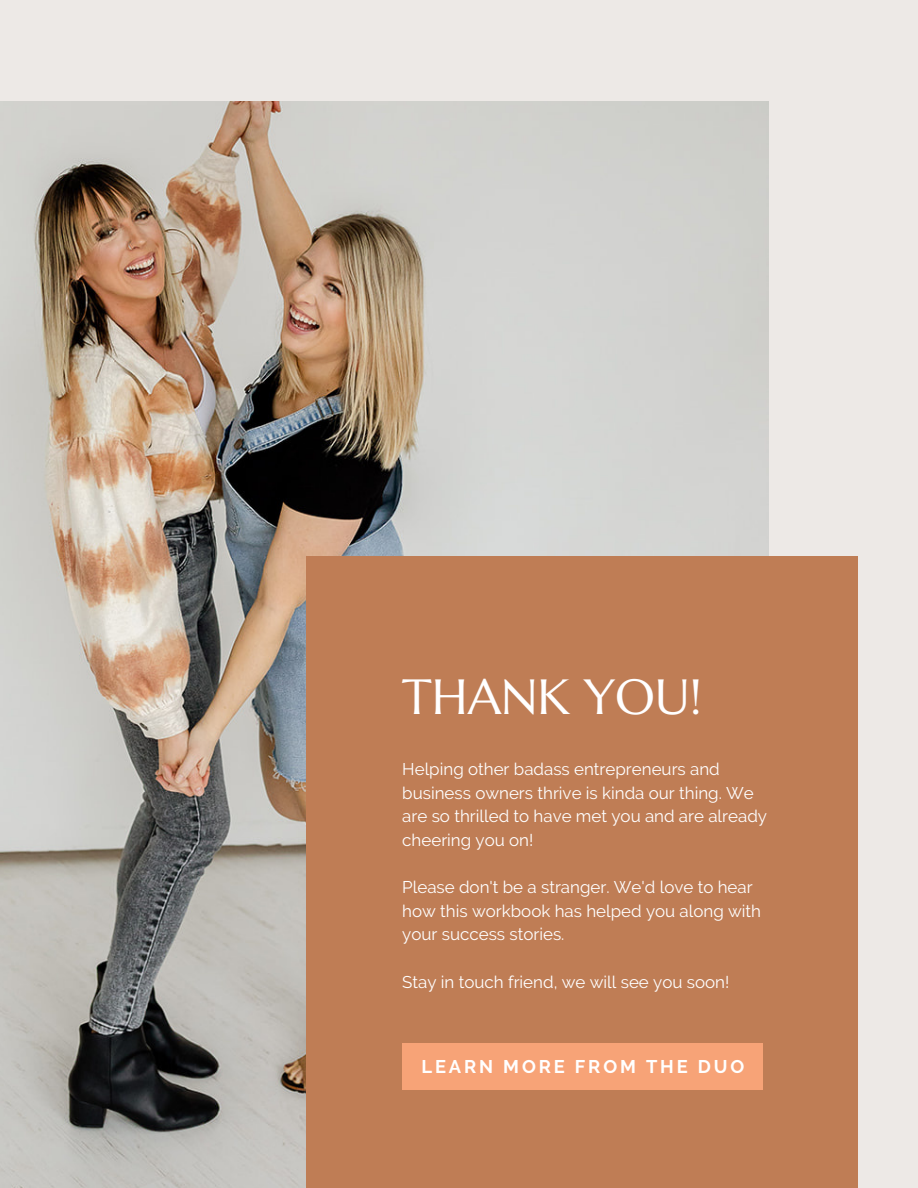
<style>
.page{position:relative;width:918px;height:1188px;background:#ede9e6}
.page>*{position:absolute;margin:0;border:0;box-sizing:border-box;transform-origin:0 0}
.t1{font:49.35px "Marcellus";color:#fff}
.t2{font:700 18.3px "Raleway";letter-spacing:.155em;color:#fff}
.t3{font:16.95px/23.7px "Raleway";color:#fff}
</style>
<div class="page">
<img style="left:0;top:102px;width:768px;height:1086px">
<div style="left:307px;top:557px;width:551px;height:631px;background:#bf7d55"></div>
<div style="left:402px;top:1044px;width:361px;height:46px;background:#f7a377"></div>
<h1 class="t1" style="left:402px;top:666px;width:301px">THANK YOU!</h1>
<p class="t3" style="left:402px;top:757px;width:366px">Helping other badass entrepreneurs and business owners thrive is kinda our thing. We are so thrilled to have met you and are already cheering you on!</p>
<p class="t3" style="left:402px;top:875px;width:360px">Please don't be a stranger. We'd love to hear how this workbook has helped you along with your success stories.</p>
<p class="t3" style="left:402px;top:970px;width:329px">Stay in touch friend, we will see you soon!</p>
<p class="t2" style="left:422px;top:1056px;width:324px">LEARN MORE FROM THE DUO</p>
</div>
